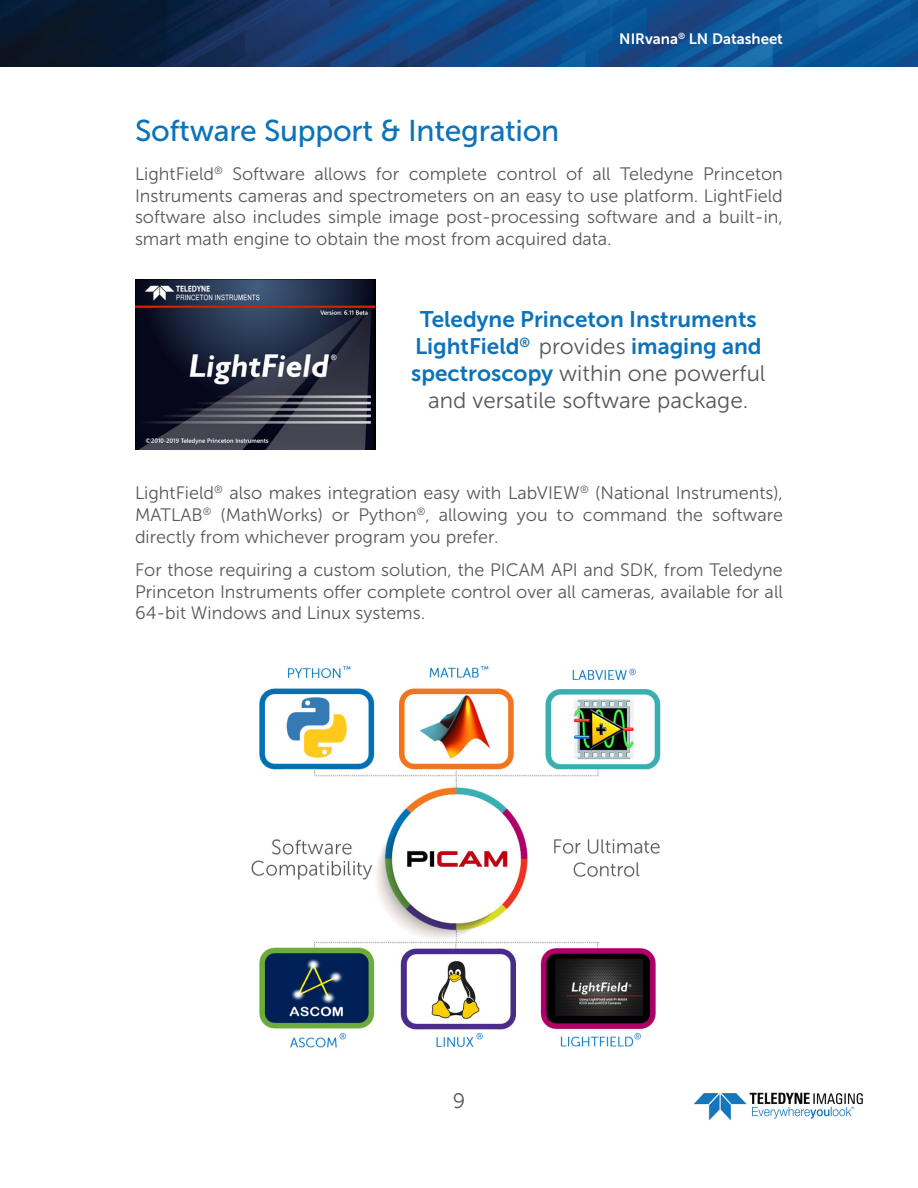
<style>
.page{position:relative;width:918px;height:1188px;background:#fff}
.page>*{position:absolute;margin:0;border:0;box-sizing:border-box;transform-origin:0 0}
.t1{font:30px "Museo Sans 500";letter-spacing:-.01em;color:#0c73bb}
.t2{font:22.5px/27px "Museo Sans 700";color:#0c73bb}
.t3{font:22.5px/27px "Museo Sans 300";color:#5a5857;text-align:center}
.t4{font:21px "Museo Sans 300";color:#5a5857}
.t5{font:18px/21.6px "Museo Sans 300";color:#5a5857;text-align:justify}
.t6{font:15px "Museo Sans 700";color:#fff}
.s1{font-family:"Museo Sans 300";color:#5a5857}
.s2{font-family:"Museo Sans 700";color:#0c73bb}
</style>
<div class="page">
<img style="left:693px;top:1092px;width:170px;height:29px">
<img style="left:0;top:0;width:918px;height:67px">
<img style="left:135px;top:280px;width:240px;height:170px">
<img style="left:251px;top:665px;width:410px;height:383px">
<h1 class="t1" style="left:135px;top:119px;width:426px">Software Support &amp; Integration</h1>
<p class="t6" style="left:619px;top:33px;width:165px">NIRvana<sup>®</sup> LN Datasheet</p>
<p class="t5" style="left:135px;top:165px;width:649px">LightField<sup>®</sup> Software allows for complete control of all Teledyne Princeton Instruments cameras and spectrometers on an easy to use platform. LightField software also includes simple image post-processing software and a built-in, smart math engine to obtain the most from acquired data.</p>
<p class="t2" style="left:415px;top:308px;width:348px">Teledyne Princeton Instruments<br>LightField<sup>®</sup> <span class="s1">provides</span> imaging and</p>
<p class="t3" style="left:411px;top:362px;width:356px"><span class="s2">spectroscopy</span> within one powerful and versatile software package.</p>
<p class="t5" style="left:135px;top:484px;width:649px">LightField<sup>®</sup> also makes integration easy with LabVIEW<sup>®</sup> (National Instruments), MATLAB<sup>®</sup> (MathWorks) or Python<sup>®</sup>, allowing you to command the software directly from whichever program you prefer.</p>
<p class="t5" style="left:135px;top:561px;width:649px">For those requiring a custom solution, the PICAM API and SDK, from Teledyne Princeton Instruments offer complete control over all cameras, available for all 64-bit Windows and Linux systems.</p>
<p class="t4" style="left:453px;top:1092px;width:14px">9</p>
</div>
